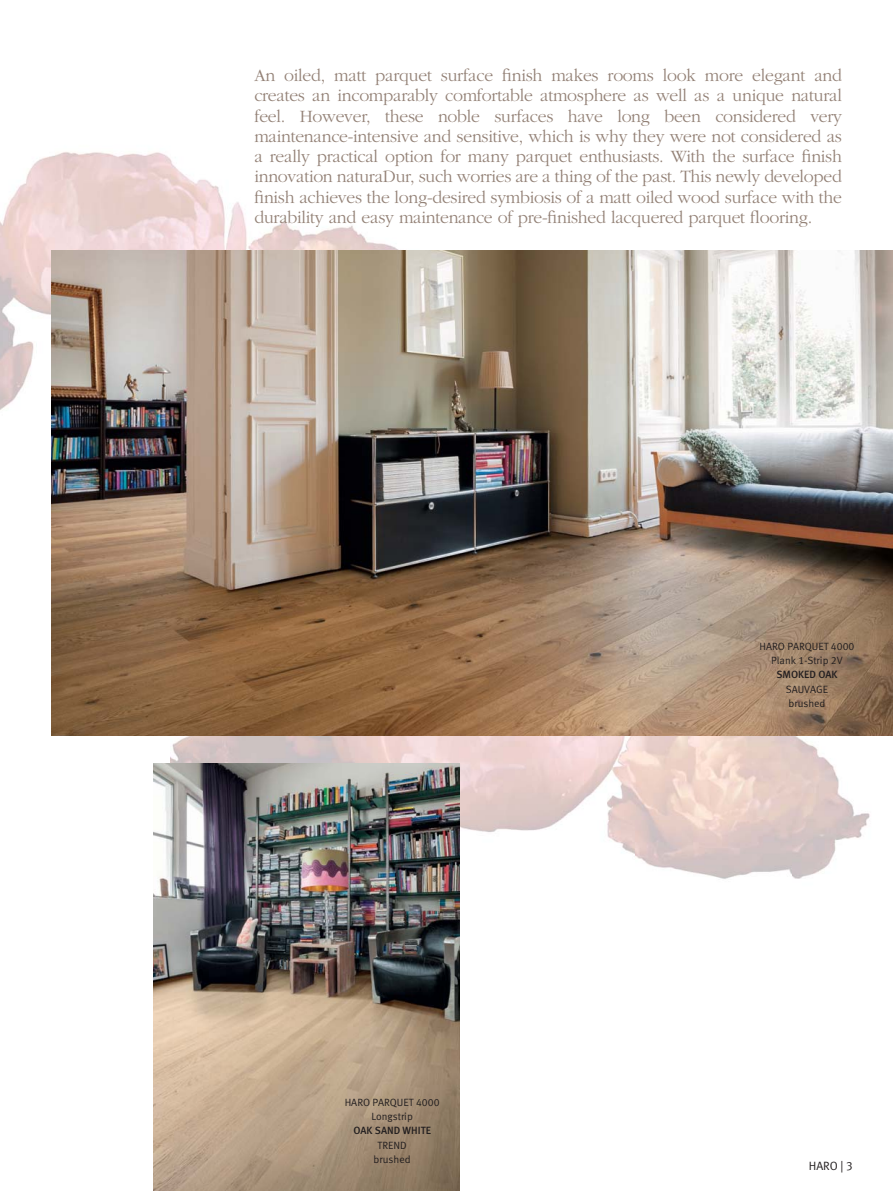
<style>
.page{position:relative;width:893px;height:1191px;background:#fff}
.page>*{position:absolute;margin:0;border:0;box-sizing:border-box;transform-origin:0 0}
.t1{font:300 18px/20.2px "Garamond";letter-spacing:-.015em;color:#938176;text-align:justify}
.t2{font:12px "Meta Normal LF";color:#231f20}
.t3{font:10.5px/14.2px "Meta Normal LF";color:#231f20;text-align:center}
.t4{font:10.5px "Meta Medium LF";color:#231f20}
</style>
<div class="page">
<img style="left:171px;top:735px;width:722px;height:287px">
<img style="left:0;top:152px;width:571px;height:258px">
<img style="left:51px;top:251px;width:842px;height:484px">
<img style="left:153px;top:764px;width:306px;height:426px">
<p class="t1" style="left:254px;top:67px;width:589px">An oiled, matt parquet surface finish makes rooms look more elegant and creates an incomparably comfortable atmosphere as well as a unique natural feel. However, these noble surfaces have long been considered very maintenance-intensive and sensitive, which is why they were not considered as a really practical option for many parquet enthusiasts. With the surface finish innovation naturaDur, such worries are a thing of the past. This newly developed finish achieves the long-desired symbiosis of a matt oiled wood surface with the durability and easy maintenance of pre-finished lacquered parquet flooring.</p>
<p class="t3" style="left:345px;top:1096px;width:96px">HARO PARQUET 4000<br>Longstrip</p>
<p class="t4" style="left:353px;top:1127px;width:79px">OAK SAND WHITE</p>
<p class="t3" style="left:374px;top:1139px;width:38px">TREND brushed</p>
<p class="t3" style="left:759px;top:640px;width:96px">HARO PARQUET 4000<br>Plank 1-Strip 2V</p>
<p class="t4" style="left:776px;top:671px;width:63px">SMOKED OAK</p>
<p class="t3" style="left:786px;top:683px;width:44px;text-align:left">SAUVAGE brushed</p>
<p class="t2" style="left:809px;top:1161px;width:46px">HARO | 3</p>
</div>
